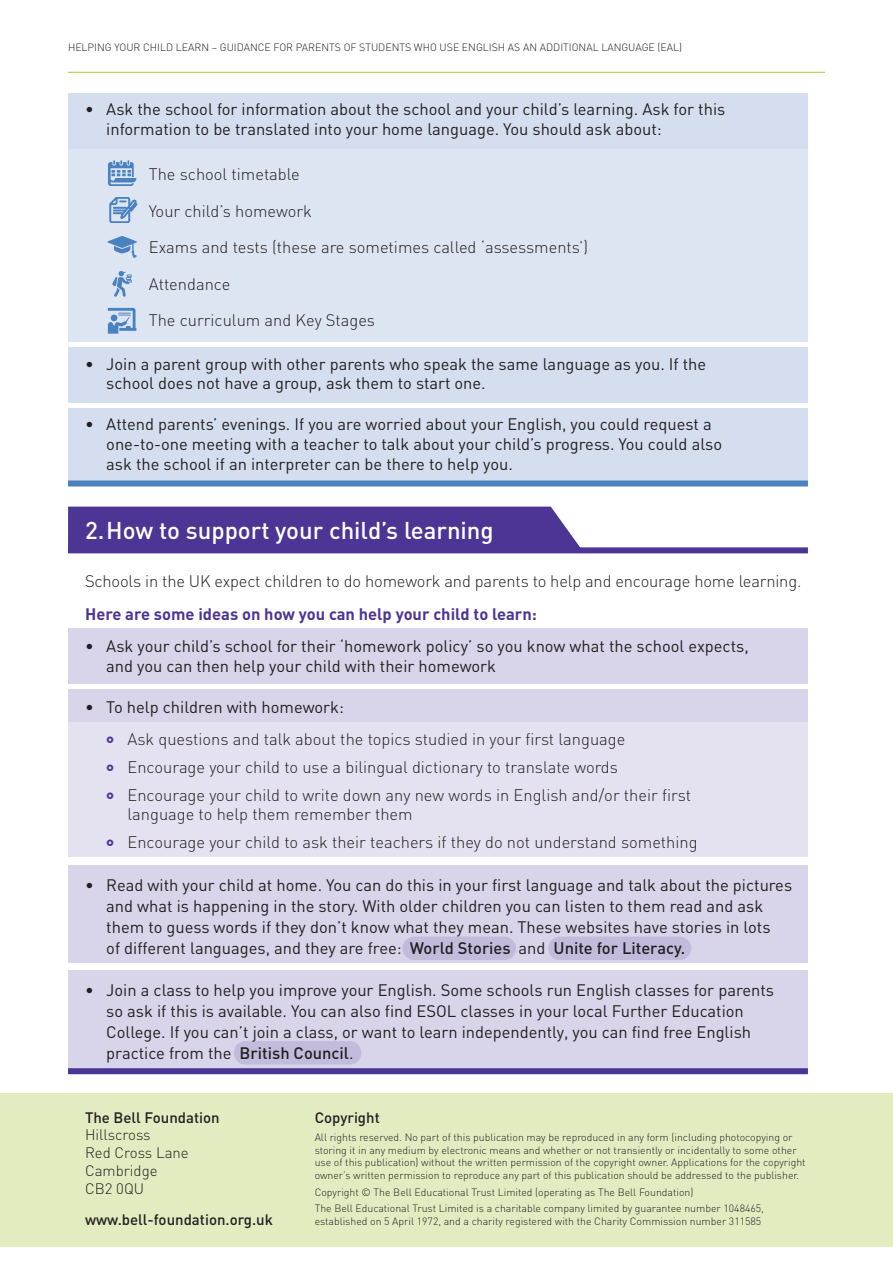
<style>
.page{position:relative;width:893px;height:1263px;background:#fff}
.page>*{position:absolute;margin:0;border:0;box-sizing:border-box;transform-origin:0 0}
.t1{font:500 24px "DIN";color:#fff}
.t2{font:16.5px/21px "DIN";color:#231f20}
.t3{font:300 16.5px/28px "DIN";color:#231f20}
.t4{font:700 16.5px "DIN";color:#4d3595}
.t5{font:500 15px "DIN";color:#231f20}
.t6{font:300 15px/18px "DIN";color:#231f20}
.t7{font:300 10.5px/12.6px "DIN";color:#231f20}
.s1{font-weight:500}
</style>
<div class="page">
<div style="left:68px;top:139px;width:740px;height:203px;background:#dee5f2"></div>
<div style="left:68px;top:94px;width:740px;height:55px;background:#d5deef"></div>
<div style="left:68px;top:348px;width:740px;height:55px;background:#d5deef"></div>
<div style="left:68px;top:408px;width:740px;height:75px;background:#d5deef"></div>
<hr style="left:68px;top:72px;width:757px;height:1px;background:#a6ce39">
<svg style="left:108px;top:160px;width:28px;height:26px"></svg>
<svg style="left:110px;top:197px;width:27px;height:26px"></svg>
<svg style="left:108px;top:236px;width:29px;height:22px"></svg>
<svg style="left:112px;top:271px;width:20px;height:26px"></svg>
<svg style="left:108px;top:308px;width:28px;height:26px"></svg>
<div style="left:68px;top:865px;width:740px;height:98px;background:#d8d4e9"></div>
<div style="left:68px;top:712px;width:740px;height:145px;background:#e4e2f0"></div>
<div style="left:68px;top:628px;width:740px;height:56px;background:#d8d4e9"></div>
<div style="left:68px;top:970px;width:740px;height:100px;background:#d8d4e9"></div>
<div style="left:68px;top:689px;width:740px;height:32px;background:#d8d4e9"></div>
<div style="left:68px;top:507px;width:512px;height:40px;background:#4d3595"></div>
<div style="left:68px;top:547px;width:740px;height:6px;background:#4d3595"></div>
<div style="left:234px;top:1041px;width:127px;height:23px;background:#c3bbdc;border-radius:12px"></div>
<div style="left:402px;top:936px;width:114px;height:24px;background:#c3bbdc;border-radius:12px"></div>
<div style="left:548px;top:936px;width:143px;height:24px;background:#c3bbdc;border-radius:12px"></div>
<div style="left:68px;top:480px;width:740px;height:6px;background:#4a81bf"></div>
<div style="left:68px;top:1068px;width:740px;height:6px;background:#4d3595"></div>
<div style="left:0;top:1093px;width:893px;height:154px;background:#e1edc1"></div>
<p class="t7" style="left:68px;top:41px;width:615px">HELPING YOUR CHILD LEARN – GUIDANCE FOR PARENTS OF STUDENTS WHO USE ENGLISH AS AN ADDITIONAL LANGUAGE (EAL)</p>
<p class="t2" style="left:106px;top:100px;width:620px;line-height:19.8px;text-indent:-21px">• Ask the school for information about the school and your child’s learning. Ask for this information to be translated into your home language. You should ask about:</p>
<p class="t3" style="left:149px;top:160px;width:152px">The school timetable</p>
<p class="t3" style="left:149px;top:197px;width:164px">Your child’s homework</p>
<p class="t3" style="left:149px;top:233px;width:441px">Exams and tests (these are sometimes called ‘assessments’)</p>
<p class="t3" style="left:149px;top:270px;width:83px">Attendance</p>
<p class="t3" style="left:149px;top:307px;width:228px">The curriculum and Key Stages</p>
<p class="t2" style="left:106px;top:354px;width:601px;line-height:19.8px;text-indent:-21px">• Join a parent group with other parents who speak the same language as you. If the school does not have a group, ask them to start one.</p>
<p class="t2" style="left:106px;top:415px;width:617px;line-height:19.8px;text-indent:-21px">• Attend parents’ evenings. If you are worried about your English, you could request a one-to-one meeting with a teacher to talk about your child’s progress. You could also ask the school if an interpreter can be there to help you.</p>
<h1 class="t1" style="left:85px;top:516px;width:410px">2.How to support your child’s learning</h1>
<p class="t3" style="left:85px;top:567px;width:718px">Schools in the UK expect children to do homework and parents to help and encourage home learning.</p>
<p class="t4" style="left:85px;top:604px;width:453px">Here are some ideas on how you can help your child to learn:</p>
<p class="t2" style="left:106px;top:636px;width:644px;line-height:19.8px;text-indent:-21px">• Ask your child’s school for their ‘homework policy’ so you know what the school expects, and you can then help your child with their homework</p>
<p class="t2" style="left:85px;top:696px;width:260px">• To help children with homework:</p>
<p class="t3" style="left:128px;top:725px;width:565px">Ask questions and talk about the topics studied in your first language<br>Encourage your child to use a bilingual dictionary to translate words<br>Encourage your child to write down any new words in English and/or their first</p>
<p class="t3" style="left:128px;top:801px;width:572px">language to help them remember them<br>Encourage your child to ask their teachers if they do not understand something</p>
<p class="t2" style="left:106px;top:874px;width:687px;text-indent:-21px">• Read with your child at home. You can do this in your first language and talk about the pictures and what is happening in the story. With older children you can listen to them read and ask them to guess words if they don’t know what they mean. These websites have stories in lots<br>of different languages, and they are free: <span class="s1">World Stories</span> and <span class="s1">Unite for Literacy.</span></p>
<p class="t2" style="left:106px;top:980px;width:669px;text-indent:-21px">• Join a class to help you improve your English. Some schools run English classes for parents so ask if this is available. You can also find ESOL classes in your local Further Education College. If you can’t join a class, or want to learn independently, you can find free English practice from the <span class="s1">British Council</span>.</p>
<p class="t5" style="left:85px;top:1108px;width:136px">The Bell Foundation</p>
<p class="t6" style="left:85px;top:1126px;width:105px">Hillscross<br>Red Cross Lane<br>Cambridge<br>CB2 0QU</p>
<p class="t5" style="left:85px;top:1211px;width:189px">www.bell-foundation.org.uk</p>
<p class="t5" style="left:315px;top:1108px;width:67px">Copyright</p>
<p class="t7" style="left:315px;top:1131px;width:492px">All rights reserved. No part of this publication may be reproduced in any form (including photocopying or storing it in any medium by electronic means and whether or not transiently or incidentally to some other use of this publication) without the written permission of the copyright owner. Applications for the copyright owner’s written permission to reproduce any part of this publication should be addressed to the publisher.</p>
<p class="t7" style="left:315px;top:1183px;width:451px;line-height:16.8px">Copyright © The Bell Educational Trust Limited (operating as The Bell Foundation)<br>The Bell Educational Trust Limited is a charitable company limited by guarantee number 1048465,</p>
<p class="t7" style="left:315px;top:1215px;width:448px">established on 5 April 1972, and a charity registered with the Charity Commission number 311585</p>
</div>
